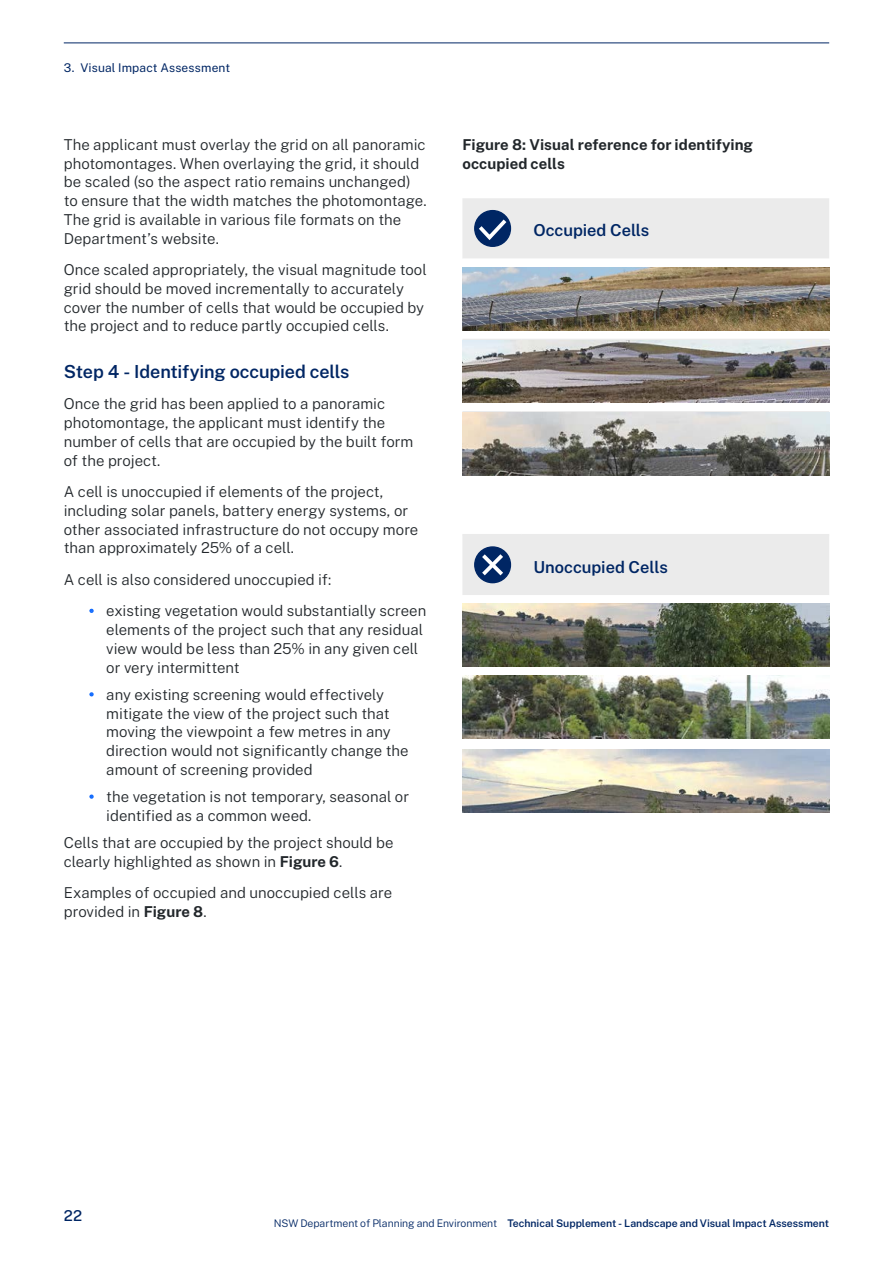
<style>
.page{position:relative;width:893px;height:1263px;background:#fff}
.page>*{position:absolute;margin:0;border:0;box-sizing:border-box;transform-origin:0 0}
.H4_12pt_Semi_Bold{font:600 18px "Public Sans";letter-spacing:-.005em;color:#002664}
.Table_Header{font:600 16.5px "Public Sans";color:#002664}
.Body_10pt_Light{font:300 15px/18.8px "Public Sans";color:#22272b}
.Body_Bullets_Indent{font:300 15px/18.8px "Public Sans";letter-spacing:-.005em;color:#22272b}
.H5_10pt_Bold{font:700 15px/18.8px "Public Sans";letter-spacing:.005em;color:#22272b}
.t1{font:500 15px "Public Sans";color:#002664}
.t2{font:12px "Public Sans";letter-spacing:.01em;color:#002664}
.t3{font:600 10.5px "Public Sans";letter-spacing:-.005em;color:#002664}
.s1{color:#146cfd}
.s2{font-weight:700}
.s3{font-weight:300}
</style>
<div class="page">
<div style="left:462px;top:198px;width:367px;height:60px;background:#ebebeb"></div>
<svg style="left:462px;top:330px;width:367px;height:483px"></svg>
<hr style="left:462px;top:339px;width:60px;height:1px;background:#ebebeb">
<hr style="left:522px;top:339px;width:307px;height:1px;background:#ebebeb">
<hr style="left:462px;top:411px;width:60px;height:1px;background:#ebebeb">
<hr style="left:522px;top:411px;width:307px;height:1px;background:#ebebeb">
<hr style="left:462px;top:534px;width:60px;height:1px;background:#ebebeb">
<hr style="left:522px;top:534px;width:307px;height:1px;background:#ebebeb">
<div style="left:475px;top:211px;width:35px;height:35px;background:#002664;border-radius:50%"></div>
<div style="left:474px;top:210px;width:37px;height:37px;border:1px solid #002664;border-radius:50%"></div>
<svg style="left:475px;top:215px;width:35px;height:28px"></svg>
<img style="left:462px;top:267px;width:367px;height:63px">
<img style="left:462px;top:340px;width:367px;height:62px">
<img style="left:462px;top:412px;width:367px;height:63px">
<div style="left:475px;top:547px;width:35px;height:36px;background:#002664;border-radius:50%"></div>
<div style="left:474px;top:546px;width:37px;height:37px;border:1px solid #002664;border-radius:50%"></div>
<svg style="left:478px;top:550px;width:29px;height:29px"></svg>
<img style="left:462px;top:603px;width:367px;height:63px">
<img style="left:462px;top:676px;width:367px;height:62px">
<img style="left:462px;top:749px;width:367px;height:63px">
<hr style="left:64px;top:43px;width:765px;height:1px;background:#002664">
<p class="t2" style="left:64px;top:59px;width:168px">3. Visual Impact Assessment</p>
<p class="Body_10pt_Light" style="left:64px;top:134px;width:364px">The applicant must overlay the grid on all panoramic photomontages. When overlaying the grid, it should be scaled (so the aspect ratio remains unchanged) to ensure that the width matches the photomontage.<br>The grid is available in various file formats on the Department’s website.</p>
<p class="Body_10pt_Light" style="left:64px;top:259px;width:364px">Once scaled appropriately, the visual magnitude tool grid should be moved incrementally to accurately cover the number of cells that would be occupied by the project and to reduce partly occupied cells.</p>
<p class="H4_12pt_Semi_Bold" style="left:64px;top:358px;width:287px">Step 4 - Identifying occupied cells</p>
<p class="Body_10pt_Light" style="left:64px;top:394px;width:351px">Once the grid has been applied to a panoramic photomontage, the applicant must identify the number of cells that are occupied by the built form of the project.</p>
<p class="Body_10pt_Light" style="left:64px;top:481px;width:356px">A cell is unoccupied if elements of the project, including solar panels, battery energy systems, or other associated infrastructure do not occupy more than approximately 25% of a cell.</p>
<p class="Body_10pt_Light" style="left:64px;top:569px;width:269px">A cell is also considered unoccupied if:</p>
<p class="Body_Bullets_Indent" style="left:106px;top:601px;width:321px;text-indent:-17px"><span class="s1">•</span> existing vegetation would substantially screen elements of the project such that any residual view would be less than 25% in any given cell or very intermittent</p>
<p class="Body_Bullets_Indent" style="left:106px;top:684px;width:304px;text-indent:-17px"><span class="s1">•</span> any existing screening would effectively mitigate the view of the project such that moving the viewpoint a few metres in any direction would not significantly change the amount of screening provided</p>
<p class="Body_Bullets_Indent" style="left:106px;top:786px;width:304px;text-indent:-17px"><span class="s1">•</span> the vegetation is not temporary, seasonal or identified as a common weed.</p>
<p class="Body_10pt_Light" style="left:64px;top:832px;width:331px">Cells that are occupied by the project should be clearly highlighted as shown in <span class="s2">Figure 6</span>.</p>
<p class="Body_10pt_Light" style="left:64px;top:883px;width:330px">Examples of occupied and unoccupied cells are provided in <span class="s2">Figure 8</span>.</p>
<p class="H5_10pt_Bold" style="left:462px;top:134px;width:292px">Figure 8: Visual reference for identifying occupied cells</p>
<p class="Table_Header" style="left:533px;top:218px;width:118px">Occupied Cells</p>
<p class="Table_Header" style="left:533px;top:555px;width:136px">Unoccupied Cells</p>
<p class="t1" style="left:64px;top:1204px;width:20px">22</p>
<p class="t3" style="left:274px;top:1216px;width:557px"><span class="s3">NSW Department of Planning and Environment</span> Technical Supplement - Landscape and Visual Impact Assessment</p>
</div>
